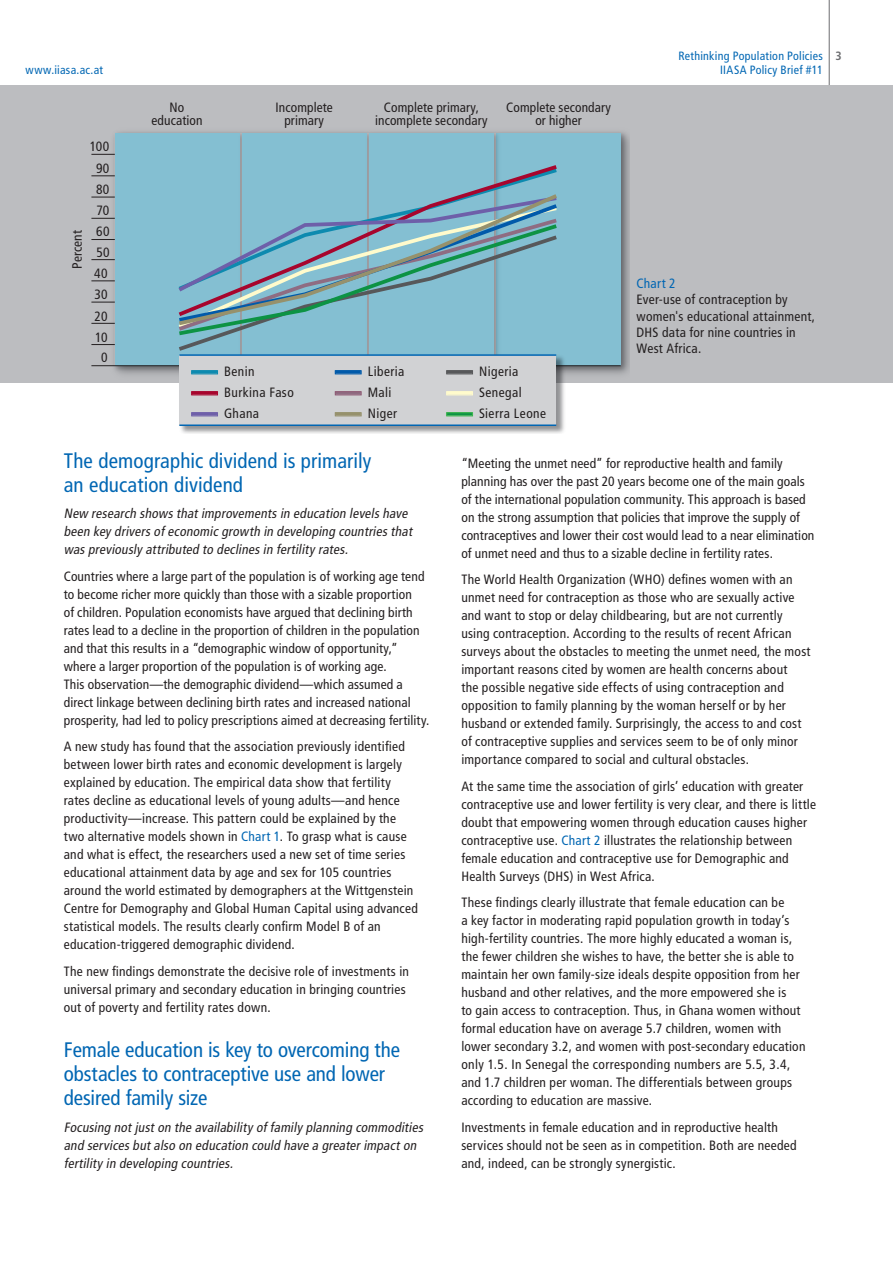
<style>
.page{position:relative;width:893px;height:1263px;background:#fff}
.page>*{position:absolute;margin:0;border:0;box-sizing:border-box;transform-origin:0 0}
.t1{font:condensed 21px/24px "Frutiger LT Std";letter-spacing:-.005em;color:#0166b3}
.t2{font:condensed 13.5px/18px "Frutiger LT Std";letter-spacing:.015em;color:#231f20}
.t3{font:italic condensed 13.5px/18px "Frutiger LT Std";color:#231f20}
.t4{font:condensed 13.5px "Frutiger LT Std";letter-spacing:.035em;color:#221e1e}
.t5{font:condensed 13.5px "Frutiger LT Std";letter-spacing:.015em;color:#0166b3}
.t6{font:condensed 12px "Frutiger LT Std";letter-spacing:.02em;color:#0166b3}
.t7{font:700 condensed 12px "Frutiger LT Std";color:#6c6d70}
.s1{color:#0d8aaf}
.s2{color:#a7052d}
.s3{color:#6e5fa9}
.s4{color:#015aaa}
.s5{color:#8f6c82}
.s6{color:#96916c}
.s7{color:#57585a}
.s8{color:#fffbcc}
.s9{color:#0d9344}
.s10{color:#0166b3}
</style>
<div class="page">
<div style="left:0;top:85px;width:893px;height:298px;background:#bcbdc0"></div>
<hr style="left:829px;top:0;width:1px;height:85px;background:#6c6d70">
<svg style="left:91px;top:154px;width:20px;height:1px"></svg>
<svg style="left:91px;top:176px;width:20px;height:1px"></svg>
<svg style="left:91px;top:197px;width:20px;height:1px"></svg>
<svg style="left:91px;top:218px;width:20px;height:1px"></svg>
<svg style="left:91px;top:239px;width:20px;height:1px"></svg>
<svg style="left:91px;top:259px;width:20px;height:1px"></svg>
<svg style="left:91px;top:281px;width:20px;height:1px"></svg>
<svg style="left:91px;top:302px;width:20px;height:1px"></svg>
<svg style="left:91px;top:323px;width:20px;height:1px"></svg>
<svg style="left:91px;top:344px;width:20px;height:1px"></svg>
<img style="left:111px;top:132px;width:127px;height:242px">
<div style="left:115px;top:133px;width:124px;height:233px;background:#84bfd2"></div>
<div style="left:242px;top:133px;width:124px;height:233px;background:#84bfd2"></div>
<img style="left:502px;top:132px;width:127px;height:242px">
<div style="left:496px;top:133px;width:125px;height:233px;background:#84bfd2"></div>
<img style="left:365px;top:132px;width:137px;height:30px">
<div style="left:369px;top:133px;width:125px;height:233px;background:#84bfd2"></div>
<hr style="left:115px;top:154px;width:506px;height:1px;background:#231f20">
<hr style="left:115px;top:176px;width:506px;height:1px;background:#231f20">
<hr style="left:115px;top:197px;width:506px;height:1px;background:#231f20">
<hr style="left:115px;top:218px;width:506px;height:1px;background:#231f20">
<hr style="left:115px;top:239px;width:506px;height:1px;background:#231f20">
<hr style="left:115px;top:259px;width:506px;height:1px;background:#231f20">
<hr style="left:115px;top:281px;width:506px;height:1px;background:#231f20">
<hr style="left:115px;top:302px;width:506px;height:1px;background:#231f20">
<hr style="left:115px;top:323px;width:506px;height:1px;background:#231f20">
<hr style="left:115px;top:344px;width:506px;height:1px;background:#231f20">
<svg style="left:175px;top:162px;width:386px;height:29px"></svg>
<svg style="left:175px;top:338px;width:386px;height:15px"></svg>
<svg style="left:179px;top:328px;width:319px;height:6px"></svg>
<svg style="left:175px;top:191px;width:386px;height:137px"></svg>
<hr style="left:91px;top:365px;width:530px;height:1px;background:#231f20">
<img style="left:177px;top:353px;width:390px;height:81px">
<div style="left:179px;top:355px;width:377px;height:70px;background:#d1d2d4"></div>
<hr style="left:179px;top:354px;width:377px;height:2px;background:#0166b3">
<hr style="left:179px;top:424px;width:377px;height:2px;background:#0166b3">
<div style="left:446px;top:370px;width:27px;height:4px;border:1px solid #57585a"></div>
<div style="left:446px;top:391px;width:27px;height:4px;border:1px solid #fffbcc"></div>
<div style="left:446px;top:412px;width:27px;height:4px;border:1px solid #3ab54a"></div>
<div style="left:191px;top:370px;width:27px;height:4px;border:1px solid #0d8aaf"></div>
<div style="left:191px;top:391px;width:27px;height:4px;border:1px solid #a7052d"></div>
<div style="left:191px;top:412px;width:27px;height:4px;border:1px solid #6e5fa9"></div>
<div style="left:335px;top:370px;width:26px;height:4px;border:1px solid #015aaa"></div>
<div style="left:335px;top:391px;width:26px;height:4px;border:1px solid #8f5973"></div>
<div style="left:335px;top:412px;width:26px;height:4px;border:1px solid #96916c"></div>
<p class="t6" style="left:678px;top:49px;width:146px">Rethinking Population Policies</p>
<p class="t6" style="left:26px;top:63px;width:79px">www.iiasa.ac.at</p>
<p class="t6" style="left:720px;top:63px;width:104px">IIASA Policy Brief #11</p>
<p class="t2" style="left:68px;top:269px;width:40px;rotate:-90deg">Percent</p>
<p class="t2" style="left:90px;top:138px;width:21px">100</p>
<p class="t2" style="left:96px;top:157px;width:15px;line-height:21.1px;text-align:justify">90<br>80<br>70</p>
<p class="t2" style="left:96px;top:221px;width:15px;line-height:21.1px">60<br>50</p>
<p class="t2" style="left:94px;top:263px;width:15px;line-height:21.1px;text-align:justify">40<br>30<br>20</p>
<p class="t2" style="left:95px;top:327px;width:14px;line-height:20.7px;text-align:center">10<br>0</p>
<p class="t2" style="left:151px;top:101px;width:53px;line-height:12.8px;text-align:center">No education</p>
<p class="t2" style="left:276px;top:101px;width:59px;line-height:12.8px;text-align:center">Incomplete primary</p>
<p class="t2" style="left:375px;top:101px;width:114px;line-height:12.8px;text-align:center">Complete primary, incomplete secondary</p>
<p class="t2" style="left:506px;top:101px;width:106px;line-height:12.8px;text-align:center">Complete secondary or higher</p>
<p class="t4" style="left:188px;top:363px;width:68px"><span class="s1">■</span>Benin</p>
<p class="t4" style="left:188px;top:384px;width:107px"><span class="s2">■</span>Burkina Faso</p>
<p class="t4" style="left:188px;top:405px;width:73px"><span class="s3">■</span>Ghana</p>
<p class="t4" style="left:332px;top:363px;width:74px"><span class="s4">■</span>Liberia</p>
<p class="t4" style="left:332px;top:384px;width:61px"><span class="s5">■</span>Mali</p>
<p class="t4" style="left:332px;top:405px;width:67px"><span class="s6">■</span>Niger</p>
<p class="t4" style="left:443px;top:363px;width:77px"><span class="s7">■</span>Nigeria</p>
<p class="t4" style="left:443px;top:384px;width:80px"><span class="s8">■</span>Senegal</p>
<p class="t4" style="left:443px;top:405px;width:105px"><span class="s9">■</span>Sierra Leone</p>
<p class="t5" style="left:637px;top:276px;width:41px">Chart 2</p>
<p class="t2" style="left:637px;top:292px;width:180px;line-height:16.2px">Ever‑use of contraception by women's educational attainment,<br>DHS data for nine countries in<br>West Africa.</p>
<h1 class="t1" style="left:64px;top:449px;width:309px">The demographic dividend is primarily an education dividend</h1>
<p class="t3" style="left:64px;top:505px;width:352px">New research shows thatimprovements in education levels have been key drivers ofeconomic growth in developing countries that was previously attributed to declines in fertility rates.</p>
<p class="t2" style="left:64px;top:567px;width:367px">Countries where a large part of the population is of working age tend to become richer more quickly than those with a sizable proportion<br>of children. Population economists have argued that declining birth rates lead to a decline in the proportion of children in the population and that this results in a “demographic window of opportunity,” where a larger proportion of the population is of working age.<br>This observation—the demographic dividend—which assumed a direct linkage between declining birth rates and increased national prosperity, had led to policy prescriptions aimed at decreasing fertility.</p>
<p class="t2" style="left:64px;top:738px;width:356px">A new study has found that the association previously identified between lower birth rates and economic development is largely explained by education. The empirical data show that fertility rates decline as educational levels of young adults—and hence productivity—increase. This pattern could be explained by the two alternative models shown in <span class="s10">Chart 1</span>. To grasp what is cause and what is effect, the researchers used a new set of time series educational attainment data by age and sex for 105 countries around the world estimated by demographers at the Wittgenstein Centre for Demography and Global Human Capital using advanced statistical models. The results clearly confirm Model B of an education‑triggered demographic dividend.</p>
<p class="t2" style="left:64px;top:962px;width:347px">The new findings demonstrate the decisive role of investments in universal primary and secondary education in bringing countries out of poverty and fertility rates down.</p>
<h1 class="t1" style="left:64px;top:1038px;width:338px">Female education is key to overcoming the obstacles to contraceptive use and lower desired family size</h1>
<p class="t3" style="left:64px;top:1118px;width:364px">Focusing notjuston the availability offamily planning commodities and services butalso on education could have a greaterimpacton fertility in developing countries.</p>
<p class="t2" style="left:461px;top:454px;width:355px">“Meeting the unmet need” for reproductive health and family planning has over the past 20 years become one of the main goals of the international population community. This approach is based on the strong assumption that policies that improve the supply of contraceptives and lower their cost would lead to a near elimination of unmet need and thus to a sizable decline in fertility rates.</p>
<p class="t2" style="left:461px;top:571px;width:351px">The World Health Organization (WHO) defines women with an unmet need for contraception as those who are sexually active and want to stop or delay childbearing, but are not currently using contraception. According to the results of recent African surveys about the obstacles to meeting the unmet need, the most important reasons cited by women are health concerns about<br>the possible negative side effects of using contraception and opposition to family planning by the woman herself or by her husband or extended family. Surprisingly, the access to and cost of contraceptive supplies and services seem to be of only minor importance compared to social and cultural obstacles.</p>
<p class="t2" style="left:461px;top:777px;width:356px">At the same time the association of girls’ education with greater contraceptive use and lower fertility is very clear, and there is little doubt that empowering women through education causes higher contraceptive use. <span class="s10">Chart 2</span> illustrates the relationship between female education and contraceptive use for Demographic and Health Surveys (DHS) in West Africa.</p>
<p class="t2" style="left:461px;top:894px;width:346px">These findings clearly illustrate that female education can be<br>a key factor in moderating rapid population growth in today’s high‑fertility countries. The more highly educated a woman is, the fewer children she wishes to have, the better she is able to maintain her own family‑size ideals despite opposition from her husband and other relatives, and the more empowered she is<br>to gain access to contraception. Thus, in Ghana women without formal education have on average 5.7 children, women with lower secondary 3.2, and women with post‑secondary education only 1.5. In Senegal the corresponding numbers are 5.5, 3.4, and 1.7 children per woman. The differentials between groups according to education are massive.</p>
<p class="t2" style="left:461px;top:1118px;width:337px">Investments in female education and in reproductive health services should not be seen as in competition. Both are needed and, indeed, can be strongly synergistic.</p>
<p class="t7" style="left:836px;top:49px;width:8px">3</p>
</div>
